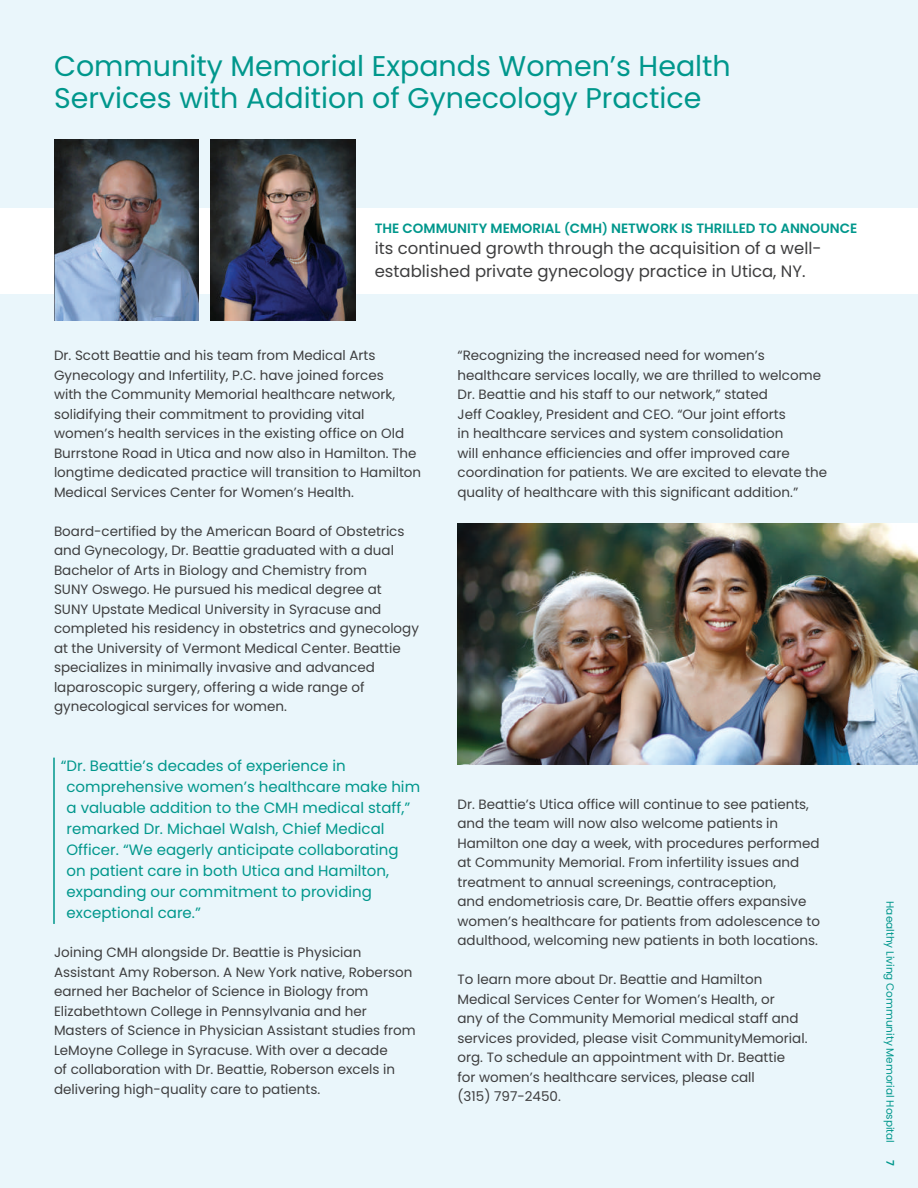
<style>
.page{position:relative;width:918px;height:1188px;background:#eaf6fb}
.page>*{position:absolute;margin:0;border:0;box-sizing:border-box;transform-origin:0 0}
.t1{font:28.5px/31.5px "Poppins";color:#00978c}
.t2{font:16.5px/22.5px "Poppins";color:#3e3e3f}
.t3{font:15px/21px "Poppins";color:#00978c}
.t4{font:13.5px/19.5px "Poppins";color:#3e3e3f}
.t5{font:600 13.5px "Poppins";color:#00978c}
.t6{font:10.5px "Poppins";color:#00978c}
.t7{font:600 10.5px "Poppins";color:#00978c}
.s1{font-size:12px}
</style>
<div class="page">
<div style="left:0;top:209px;width:918px;height:85px;background:#fff"></div>
<img style="left:211px;top:139px;width:145px;height:181px">
<img style="left:54px;top:139px;width:145px;height:181px">
<hr style="left:53px;top:758px;width:2px;height:166px;background:#00978c">
<img style="left:458px;top:523px;width:460px;height:241px">
<h1 class="t1" style="left:54px;top:51px;width:678px">Community Memorial Expands Women’s Health<br>Services with Addition of Gynecology Practice</h1>
<p class="t5" style="left:375px;top:220px;width:484px">THE COMMUNITY MEMORIAL <span class="s1">(</span>CMH<span class="s1">)</span> NETWORK IS THRILLED TO ANNOUNCE</p>
<p class="t2" style="left:375px;top:237px;width:448px">its continued growth through the acquisition of a well&shy;established private gynecology practice in Utica, NY.</p>
<p class="t4" style="left:54px;top:346px;width:369px">Dr. Scott Beattie and his team from Medical Arts Gynecology and Infertility, P.C. have joined forces<br>with the Community Memorial healthcare network, solidifying their commitment to providing vital women’s health services in the existing office on Old Burrstone Road in Utica and now also in Hamilton. The longtime dedicated practice will transition to Hamilton Medical Services Center for Women’s Health.</p>
<p class="t4" style="left:54px;top:521px;width:367px">Board-certified by the American Board of Obstetrics and Gynecology, Dr. Beattie graduated with a dual Bachelor of Arts in Biology and Chemistry from<br>SUNY Oswego. He pursued his medical degree at SUNY Upstate Medical University in Syracuse and completed his residency in obstetrics and gynecology at the University of Vermont Medical Center. Beattie specializes in minimally invasive and advanced laparoscopic surgery, offering a wide range of gynecological services for women.</p>
<p class="t3" style="left:67px;top:756px;width:355px;text-indent:-6px">“Dr. Beattie’s decades of experience in comprehensive women’s healthcare make him a valuable addition to the CMH medical staff,” remarked Dr. Michael Walsh, Chief Medical Officer. “We eagerly anticipate collaborating on patient care in both Utica and Hamilton, expanding our commitment to providing exceptional care.”</p>
<p class="t4" style="left:54px;top:943px;width:363px">Joining CMH alongside Dr. Beattie is Physician Assistant Amy Roberson. A New York native, Roberson earned her Bachelor of Science in Biology from Elizabethtown College in Pennsylvania and her Masters of Science in Physician Assistant studies from LeMoyne College in Syracuse. With over a decade<br>of collaboration with Dr. Beattie, Roberson excels in delivering high-quality care to patients.</p>
<p class="t4" style="left:458px;top:346px;width:371px">“Recognizing the increased need for women’s healthcare services locally, we are thrilled to welcome Dr. Beattie and his staff to our network,” stated<br>Jeff Coakley, President and CEO. “Our joint efforts<br>in healthcare services and system consolidation<br>will enhance efficiencies and offer improved care coordination for patients. We are excited to elevate the quality of healthcare with this significant addition.”</p>
<p class="t4" style="left:458px;top:794px;width:364px">Dr. Beattie’s Utica office will continue to see patients, and the team will now also welcome patients in Hamilton one day a week, with procedures performed at Community Memorial. From infertility issues and treatment to annual screenings, contraception,<br>and endometriosis care, Dr. Beattie offers expansive women’s healthcare for patients from adolescence to adulthood, welcoming new patients in both locations.</p>
<p class="t4" style="left:458px;top:970px;width:352px">To learn more about Dr. Beattie and Hamilton Medical Services Center for Women’s Health, or<br>any of the Community Memorial medical staff and services provided, please visit CommunityMemorial. org. To schedule an appointment with Dr. Beattie<br>for women’s healthcare services, please call<br>(315) 797-2450.</p>
<p class="t6" style="left:896px;top:901px;width:243px;rotate:90deg">Haealthy Living Community Memorial Hospital</p>
<p class="t7" style="left:896px;top:1160px;width:7px;rotate:90deg">7</p>
</div>
